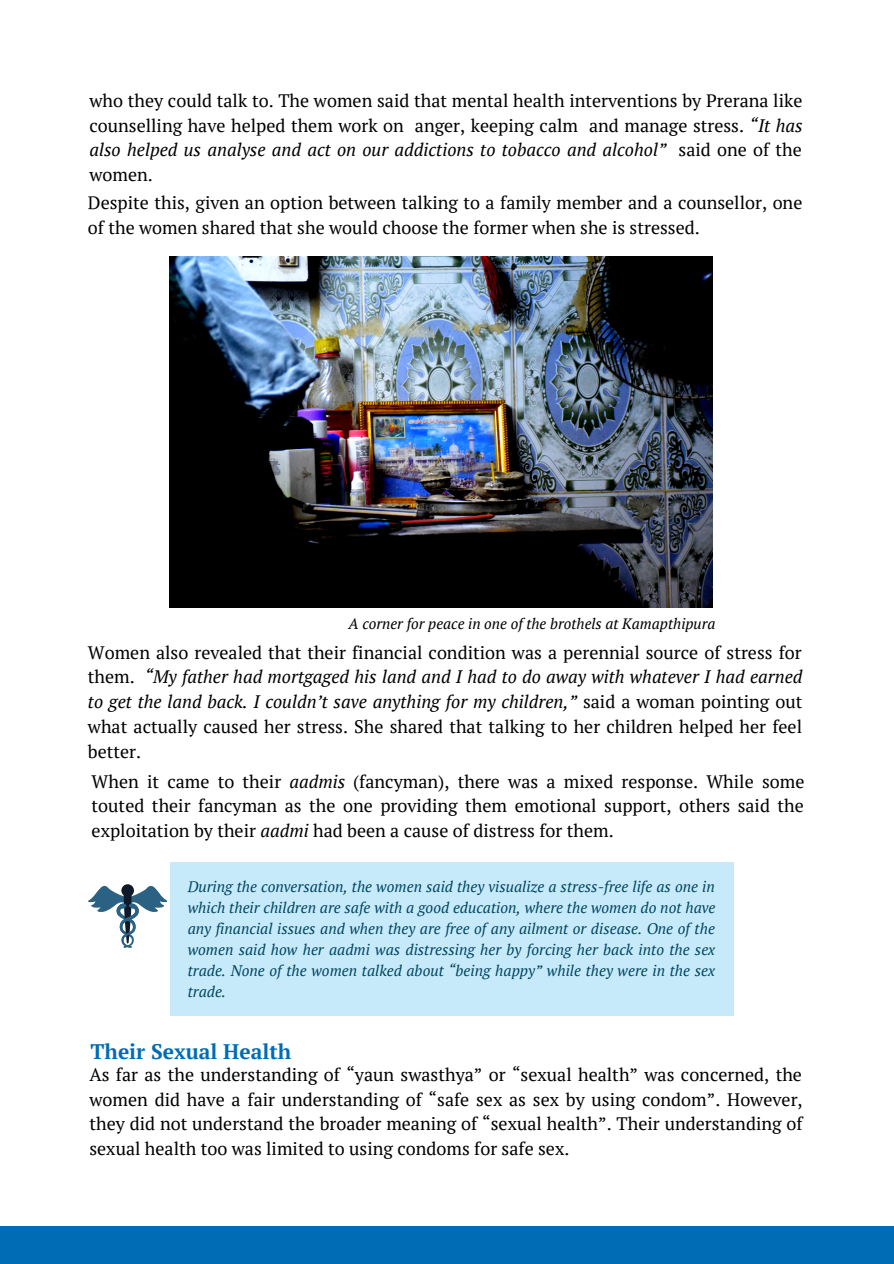
<style>
.page{position:relative;width:894px;height:1264px;background:#fff}
.page>*{position:absolute;margin:0;border:0;box-sizing:border-box;transform-origin:0 0}
.t1{font:700 21px "PT Serif";color:#006cb5}
.t2{font:18px/24.8px "PT Serif";color:#000;text-align:justify}
.t3{font:italic 15.3px/21px "PT Serif";color:#00465f;text-align:justify}
.t4{font:italic 15px "PT Serif";color:#000}
.s1{font-style:italic}
</style>
<div class="page">
<div style="left:0;top:1226px;width:893px;height:37px;background:#006cb5"></div>
<img style="left:170px;top:256px;width:542px;height:352px">
<div style="left:170px;top:862px;width:563px;height:153px;background:#c7eafb"></div>
<svg style="left:88px;top:884px;width:80px;height:63px"></svg>
<p class="t2" style="left:89px;top:88px;width:714px">who they could talk to. The women said that mental health interventions by Prerana like counselling have helped them work on anger, keeping calm and manage stress. <span class="s1">“It has also helped us analyse and act on our addictions to tobacco and alcohol”</span> said one of the women.</p>
<p class="t2" style="left:88px;top:190px;width:715px">Despite this, given an option between talking to a family member and a counsellor, one of the women shared that she would choose the former when she is stressed.</p>
<p class="t4" style="left:348px;top:613px;width:368px">A corner for peace in one of the brothels at Kamapthipura</p>
<p class="t2" style="left:88px;top:639px;width:716px">Women also revealed that their financial condition was a perennial source of stress for them. <span class="s1">“My father had mortgaged his land and I had to do away with whatever I had earned to get the land back. I couldn’t save anything for my children,”</span> said a woman pointing out what actually caused her stress. She shared that talking to her children helped her feel better.</p>
<p class="t2" style="left:92px;top:768px;width:714px">When it came to their <span class="s1">aadmis</span> (fancyman), there was a mixed response. While some touted their fancyman as the one providing them emotional support, others said the exploitation by their <span class="s1">aadmi</span> had been a cause of distress for them.</p>
<p class="t3" style="left:188px;top:875px;width:529px">During the conversation, the women said they visualize a stress-free life as one in which their children are safe with a good education, where the women do not have any financial issues and when they are free of any ailment or disease. One of the women said how her aadmi was distressing her by forcing her back into the sex trade. None of the women talked about “being happy” while they were in the sex trade.</p>
<p class="t1" style="left:90px;top:1037px;width:202px">Their Sexual Health</p>
<p class="t2" style="left:89px;top:1061px;width:714px">As far as the understanding of “yaun swasthya” or “sexual health” was concerned, the women did have a fair understanding of “safe sex as sex by using condom”. However, they did not understand the broader meaning of “sexual health”. Their understanding of sexual health too was limited to using condoms for safe sex.</p>
</div>
